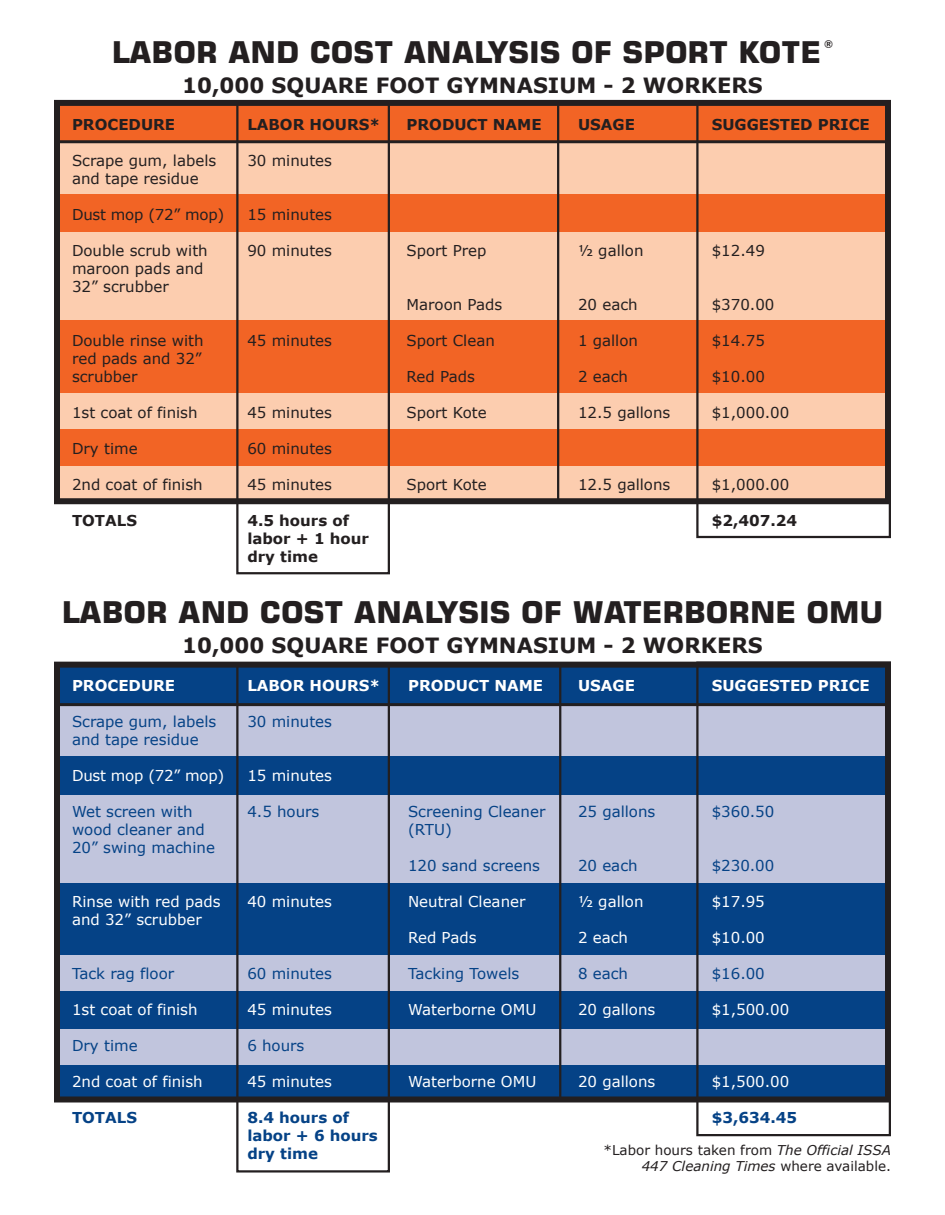
<style>
.page{position:relative;width:945px;height:1215px;background:#fff}
.page>*{position:absolute;margin:0;border:0;box-sizing:border-box;transform-origin:0 0}
.t1{font:700 30px "Square 721 BT";color:#231f20}
.t2{font:700 21px "Verdana";color:#231f20}
.t3{font:15px/18px "Verdana";color:#231f20}
.t4{font:15px/18px "Verdana";color:#fff}
.t5{font:15px/18px "Verdana";color:#054286}
.t6{font:700 15px/18px "Verdana";color:#231f20}
.t7{font:700 15px "Verdana";color:#fff}
.t8{font:700 15px/18px "Verdana";color:#054286}
.t9{font:13.5px/16.2px "Verdana";color:#231f20;text-align:right}
.t10{font:700 10.8px "Square 721 BT";color:#231f20}
.s1{font-style:italic}
</style>
<div class="page">
<div style="left:54px;top:665px;width:837px;height:433px;background:#054286"></div>
<div style="left:54px;top:956px;width:837px;height:35px;background:#c1c5dd"></div>
<div style="left:54px;top:1029px;width:837px;height:35px;background:#c1c5dd"></div>
<div style="left:54px;top:795px;width:837px;height:88px;background:#c1c5dd"></div>
<div style="left:54px;top:704px;width:837px;height:52px;background:#c1c5dd"></div>
<div style="left:54px;top:102px;width:837px;height:398px;background:#f26425"></div>
<div style="left:54px;top:393px;width:837px;height:35px;background:#fccdaf"></div>
<div style="left:54px;top:466px;width:837px;height:34px;background:#fccdaf"></div>
<div style="left:54px;top:232px;width:837px;height:88px;background:#fccdaf"></div>
<div style="left:54px;top:142px;width:837px;height:51px;background:#fccdaf"></div>
<div style="left:236px;top:102px;width:154px;height:472px;border:2px solid #231f20"></div>
<div style="left:696px;top:103px;width:195px;height:435px;border:2px solid #231f20"></div>
<hr style="left:557px;top:102px;width:2px;height:399px;background:#231f20">
<div style="left:54px;top:100px;width:837px;height:404px;border:6px solid #231f20"></div>
<div style="left:54px;top:662px;width:837px;height:440px;border:6px solid #231f20"></div>
<div style="left:236px;top:664px;width:154px;height:509px;border:2px solid #231f20"></div>
<div style="left:696px;top:662px;width:195px;height:474px;border:2px solid #231f20"></div>
<hr style="left:559px;top:665px;width:2px;height:436px;background:#231f20">
<hr style="left:54px;top:140px;width:837px;height:3px;background:#231f20">
<hr style="left:54px;top:703px;width:837px;height:3px;background:#231f20">
<h1 class="t1" style="left:112px;top:35px;width:711px">LABOR AND COST ANALYSIS OF SPORT KOTE</h1>
<p class="t10" style="left:824px;top:38px;width:10px">®</p>
<h2 class="t2" style="left:182px;top:71px;width:582px">10,000 SQUARE FOOT GYMNASIUM - 2 WORKERS</h2>
<p class="t6" style="left:72px;top:115px;width:105px">PROCEDURE</p>
<p class="t3" style="left:72px;top:151px;width:146px">Scrape gum, labels and tape residue</p>
<p class="t3" style="left:72px;top:205px;width:154px">Dust mop (72” mop)</p>
<p class="t3" style="left:72px;top:241px;width:137px">Double scrub with maroon pads and<br>32” scrubber</p>
<p class="t3" style="left:72px;top:331px;width:133px">Double rinse with red pads and 32” scrubber</p>
<p class="t3" style="left:72px;top:403px;width:127px">1st coat of finish</p>
<p class="t3" style="left:72px;top:439px;width:67px">Dry time</p>
<p class="t3" style="left:72px;top:475px;width:132px">2nd coat of finish</p>
<p class="t6" style="left:72px;top:511px;width:67px">TOTALS</p>
<p class="t6" style="left:247px;top:115px;width:134px">LABOR HOURS*</p>
<p class="t3" style="left:247px;top:151px;width:86px">30 minutes</p>
<p class="t3" style="left:247px;top:205px;width:86px">15 minutes</p>
<p class="t3" style="left:247px;top:241px;width:86px">90 minutes</p>
<p class="t3" style="left:247px;top:331px;width:86px">45 minutes</p>
<p class="t3" style="left:247px;top:403px;width:86px">45 minutes</p>
<p class="t3" style="left:247px;top:439px;width:86px">60 minutes</p>
<p class="t3" style="left:247px;top:475px;width:86px">45 minutes</p>
<p class="t6" style="left:247px;top:511px;width:123px">4.5 HOURS OF<br>LABOR + 1 HOUR<br>DRY TIME</p>
<p class="t6" style="left:407px;top:115px;width:137px">PRODUCT NAME</p>
<p class="t3" style="left:407px;top:241px;width:82px">Sport Prep</p>
<p class="t3" style="left:407px;top:295px;width:97px">Maroon Pads</p>
<p class="t3" style="left:407px;top:331px;width:90px">Sport Clean</p>
<p class="t3" style="left:407px;top:367px;width:70px">Red Pads</p>
<p class="t3" style="left:407px;top:403px;width:82px">Sport Kote</p>
<p class="t3" style="left:407px;top:475px;width:82px">Sport Kote</p>
<p class="t6" style="left:578px;top:115px;width:58px">USAGE</p>
<p class="t3" style="left:578px;top:241px;width:67px">½ gallon</p>
<p class="t3" style="left:578px;top:295px;width:61px">20 each</p>
<p class="t3" style="left:578px;top:331px;width:61px">1 gallon</p>
<p class="t3" style="left:578px;top:367px;width:52px">2 each</p>
<p class="t3" style="left:578px;top:403px;width:94px">12.5 gallons</p>
<p class="t3" style="left:578px;top:475px;width:94px">12.5 gallons</p>
<p class="t6" style="left:712px;top:115px;width:160px">SUGGESTED PRICE</p>
<p class="t3" style="left:712px;top:241px;width:55px">$12.49</p>
<p class="t3" style="left:712px;top:295px;width:64px">$370.00</p>
<p class="t3" style="left:712px;top:331px;width:55px">$14.75</p>
<p class="t3" style="left:712px;top:367px;width:55px">$10.00</p>
<p class="t3" style="left:712px;top:403px;width:79px">$1,000.00</p>
<p class="t3" style="left:712px;top:475px;width:79px">$1,000.00</p>
<p class="t6" style="left:712px;top:511px;width:87px">$2,407.24</p>
<h1 class="t1" style="left:62px;top:595px;width:823px">LABOR AND COST ANALYSIS OF WATERBORNE OMU</h1>
<h2 class="t2" style="left:182px;top:632px;width:582px">10,000 SQUARE FOOT GYMNASIUM - 2 WORKERS</h2>
<p class="t7" style="left:72px;top:675px;width:105px">PROCEDURE</p>
<p class="t5" style="left:72px;top:712px;width:146px">Scrape gum, labels and tape residue</p>
<p class="t4" style="left:72px;top:766px;width:154px">Dust mop (72” mop)</p>
<p class="t5" style="left:72px;top:802px;width:145px">Wet screen with wood cleaner and<br>20” swing machine</p>
<p class="t4" style="left:72px;top:892px;width:150px">Rinse with red pads and 32” scrubber</p>
<p class="t5" style="left:72px;top:964px;width:104px">Tack rag floor</p>
<p class="t4" style="left:72px;top:1000px;width:127px">1st coat of finish</p>
<p class="t5" style="left:72px;top:1036px;width:67px">Dry time</p>
<p class="t4" style="left:72px;top:1072px;width:132px">2nd coat of finish</p>
<p class="t8" style="left:72px;top:1108px;width:67px">TOTALS</p>
<p class="t7" style="left:247px;top:675px;width:134px">LABOR HOURS*</p>
<p class="t5" style="left:247px;top:712px;width:86px">30 minutes</p>
<p class="t4" style="left:247px;top:766px;width:86px">15 minutes</p>
<p class="t5" style="left:247px;top:802px;width:74px">4.5 hours</p>
<p class="t4" style="left:247px;top:892px;width:86px">40 minutes</p>
<p class="t5" style="left:247px;top:964px;width:86px">60 minutes</p>
<p class="t4" style="left:247px;top:1000px;width:86px">45 minutes</p>
<p class="t5" style="left:247px;top:1036px;width:59px">6 hours</p>
<p class="t4" style="left:247px;top:1072px;width:86px">45 minutes</p>
<p class="t8" style="left:247px;top:1108px;width:132px">8.4 HOURS OF<br>LABOR + 6 HOURS<br>DRY TIME</p>
<p class="t7" style="left:408px;top:675px;width:137px">PRODUCT NAME</p>
<p class="t5" style="left:408px;top:802px;width:139px">Screening Cleaner (RTU)</p>
<p class="t5" style="left:408px;top:856px;width:134px">120 sand screens</p>
<p class="t4" style="left:408px;top:892px;width:119px">Neutral Cleaner</p>
<p class="t4" style="left:408px;top:928px;width:70px">Red Pads</p>
<p class="t5" style="left:408px;top:964px;width:113px">Tacking Towels</p>
<p class="t4" style="left:408px;top:1000px;width:130px">Waterborne OMU</p>
<p class="t4" style="left:408px;top:1072px;width:130px">Waterborne OMU</p>
<p class="t7" style="left:578px;top:675px;width:58px">USAGE</p>
<p class="t7" style="left:712px;top:675px;width:160px">SUGGESTED PRICE</p>
<p class="t5" style="left:578px;top:802px;width:79px">25 gallons</p>
<p class="t5" style="left:578px;top:856px;width:61px">20 each</p>
<p class="t4" style="left:578px;top:892px;width:67px">½ gallon</p>
<p class="t4" style="left:578px;top:928px;width:52px">2 each</p>
<p class="t5" style="left:578px;top:964px;width:52px">8 each</p>
<p class="t4" style="left:578px;top:1000px;width:79px">20 gallons</p>
<p class="t5" style="left:712px;top:802px;width:64px">$360.50</p>
<p class="t5" style="left:712px;top:856px;width:64px">$230.00</p>
<p class="t4" style="left:712px;top:892px;width:55px">$17.95</p>
<p class="t4" style="left:712px;top:928px;width:55px">$10.00</p>
<p class="t5" style="left:712px;top:964px;width:55px">$16.00</p>
<p class="t4" style="left:712px;top:1000px;width:79px">$1,500.00</p>
<p class="t4" style="left:578px;top:1072px;width:79px">20 gallons</p>
<p class="t4" style="left:712px;top:1072px;width:79px">$1,500.00</p>
<p class="t8" style="left:712px;top:1108px;width:87px">$3,634.45</p>
<p class="t9" style="left:604px;top:1141px;width:289px">*Labor hours taken from <span class="s1">The Official ISSA<br>447 Cleaning Times</span> where available.</p>
</div>
